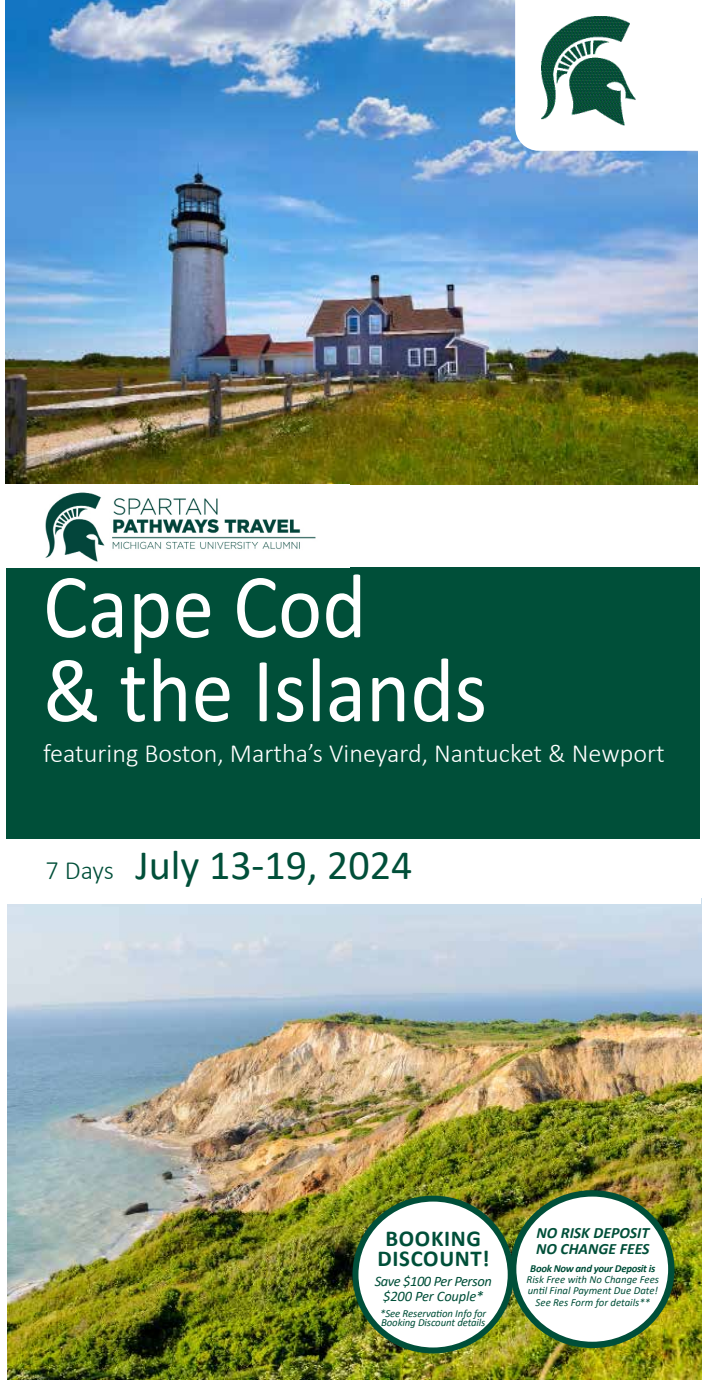
<style>
.page{position:relative;width:706px;height:1386px;background:#fff}
.page>*{position:absolute;margin:0;border:0;box-sizing:border-box;transform-origin:0 0}
.t1{font:92.4px/84px "Calibri";color:#fff;scale:.91 1}
.t2{font:42px "Calibri";color:#004f39}
.t3{font:300 26.25px "Calibri";color:#fff}
.t4{font:700 22.75px/19.6px "Calibri";letter-spacing:.03em;color:#004f39;text-align:center}
.t5{font:italic 700 15.75px/16.3px "Calibri";color:#004f39}
.t6{font:italic 14.53px/15.6px "Calibri";letter-spacing:-.03em;color:#004f39;text-align:center}
.t7{font:italic 10.85px/11.7px "Calibri";letter-spacing:-.01em;color:#004f39}
.t8{font:italic 700 10.85px "Calibri";letter-spacing:-.03em;color:#004f39}
.s1{font-weight:300;font-size:26.25px}
</style>
<div class="page">
<img style="left:8px;top:904px;width:693px;height:475px">
<div style="left:6px;top:567px;width:693px;height:272px;background:#004f39"></div>
<img style="left:5px;top:0;width:692px;height:485px">
<svg style="left:515px;top:0;width:183px;height:151px"></svg>
<div style="left:355px;top:1199px;width:155px;height:151px;background:#fff;border-radius:50%"></div>
<div style="left:352px;top:1196px;width:161px;height:157px;border:6px solid #004f39;border-radius:50%"></div>
<div style="left:513px;top:1193px;width:158px;height:152px;background:#fff;border-radius:50%"></div>
<div style="left:510px;top:1190px;width:164px;height:158px;border:6px solid #004f39;border-radius:50%"></div>
<img style="left:541px;top:16px;width:94px;height:109px">
<img style="left:45px;top:492px;width:271px;height:70px">
<h1 class="t1" style="left:43px;top:562px;width:489px">Cape Cod<br>&amp; the Islands</h1>
<h3 class="t3" style="left:43px;top:737px;width:623px">featuring Boston, Martha’s Vineyard, Nantucket &amp; Newport</h3>
<h2 class="t2" style="left:46px;top:835px;width:368px"><span class="s1">7 Days</span> July 13-19, 2024</h2>
<h3 class="t4" style="left:377px;top:1229px;width:113px">BOOKING<br>DISCOUNT!</h3>
<h3 class="t6" style="left:375px;top:1272px;width:119px">Save $100 Per Person $200 Per Couple*</h3>
<p class="t7" style="left:380px;top:1308px;width:108px;line-height:9.3px">*See Reservation Info for<br>Booking Discount details</p>
<h3 class="t5" style="left:536px;top:1224px;width:115px">NO RISK DEPOSIT<br>NO CHANGE FEES</h3>
<p class="t8" style="left:530px;top:1260px;width:127px">Book Now and your Deposit is</p>
<p class="t7" style="left:526px;top:1273px;width:134px;text-align:center">Risk Free with No Change Fees until Final Payment Due Date!<br>See Res Form for details**</p>
</div>
